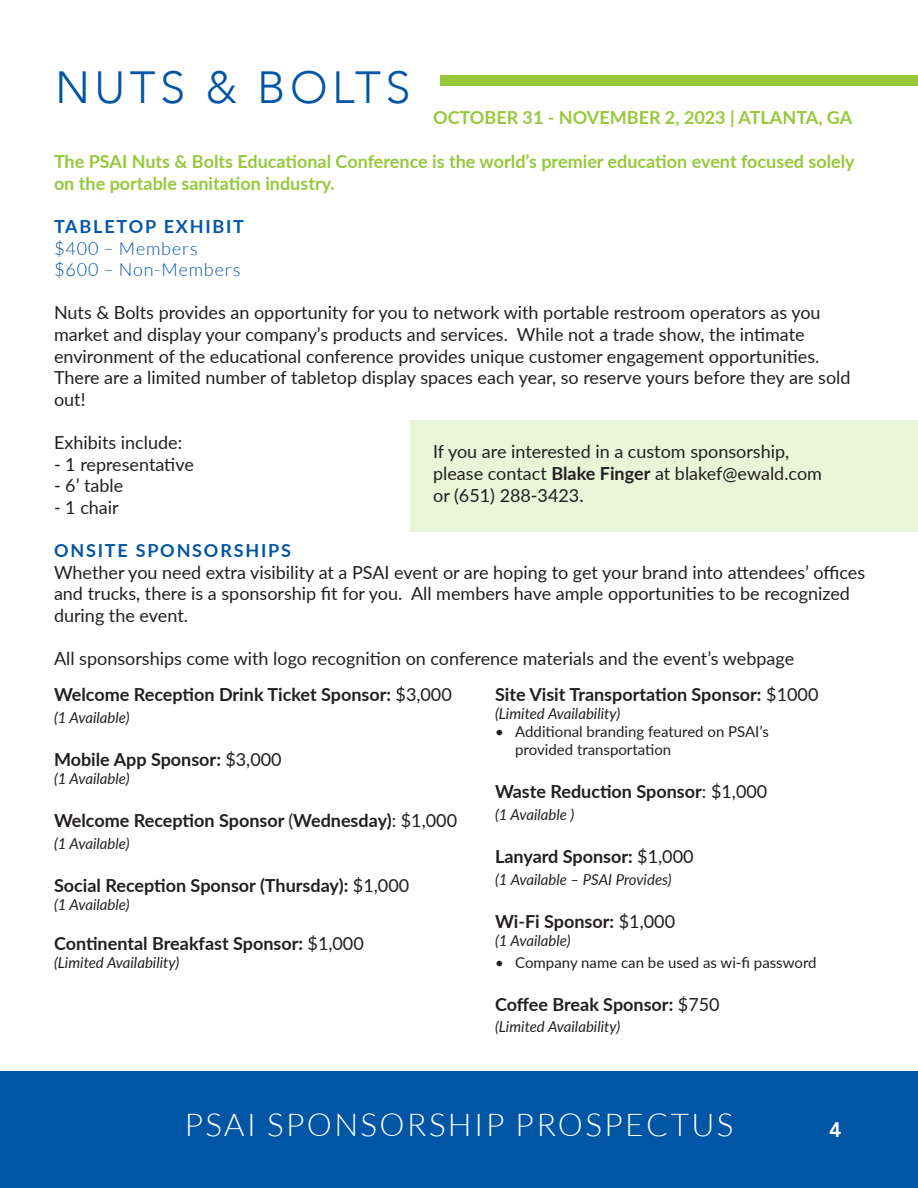
<style>
.page{position:relative;width:918px;height:1188px;background:#fff}
.page>*{position:absolute;margin:0;border:0;box-sizing:border-box;transform-origin:0 0}
.t1{font:300 45px "Avenir";letter-spacing:.1em;color:#0155a5}
.t2{font:300 31.5px "Lato";letter-spacing:.075em;color:#fff}
.t3{font:800 21px "Avenir";color:#fff}
.t4{font:18px/21.6px "Lato";color:#231f20}
.Paragraph_Style_1{font:700 18px "Lato";color:#231f20}
.t5{font:700 18px/21.6px "Lato";color:#97c83c}
.t6{font:700 18px "Lato";letter-spacing:.1em;color:#0155a5}
.t7{font:300 18px "Lato";letter-spacing:.05em;color:#0155a5}
.Paragraph_Style_1-2{font:italic 15px "Lato";color:#231f20}
.t8{font:15px/18px "Lato";color:#231f20}
.s1{font-weight:400}
.s2{font-weight:700}
</style>
<div class="page">
<div style="left:0;top:1071px;width:918px;height:117px;background:#0155a5"></div>
<div style="left:441px;top:75px;width:477px;height:11px;background:#97c83c"></div>
<div style="left:410px;top:420px;width:508px;height:112px;background:#eaf4d8"></div>
<p class="t1" style="left:55px;top:61px;width:357px">NUTS &amp; BOLTS</p>
<h5 class="t5" style="left:433px;top:105px;width:421px">OCTOBER 31 - NOVEMBER 2, 2023 | ATLANTA, GA</h5>
<h5 class="t5" style="left:54px;top:150px;width:802px">The PSAI Nuts &amp; Bolts Educational Conference is the world’s premier education event focused solely on the portable sanitation industry.</h5>
<h3 class="t6" style="left:54px;top:213px;width:192px">TABLETOP EXHIBIT</h3>
<h4 class="t7" style="left:54px;top:239px;width:145px">$400 – Members</h4>
<h4 class="t7" style="left:54px;top:260px;width:188px">$600 – Non-Members</h4>
<p class="t4" style="left:54px;top:301px;width:798px">Nuts &amp; Bolts provides an opportunity for you to network with portable restroom operators as you market and display your company’s products and services. While not a trade show, the intimate environment of the educational conference provides unique customer engagement opportunities.<br>There are a limited number of tabletop display spaces each year, so reserve yours before they are sold out!</p>
<p class="t4" style="left:54px;top:431px;width:130px">Exhibits include:</p>
<p class="t4" style="left:54px;top:453px;width:141px">- 1 representative</p>
<p class="t4" style="left:54px;top:474px;width:71px">- 6’ table</p>
<p class="t4" style="left:54px;top:496px;width:66px">- 1 chair</p>
<h3 class="t6" style="left:54px;top:537px;width:238px">ONSITE SPONSORSHIPS</h3>
<p class="t4" style="left:54px;top:561px;width:813px">Whether you need extra visibility at a PSAI event or are hoping to get your brand into attendees’ offices and trucks, there is a sponsorship fit for you. All members have ample opportunities to be recognized during the event.</p>
<p class="t4" style="left:54px;top:647px;width:742px">All sponsorships come with logo recognition on conference materials and the event’s webpage</p>
<p class="Paragraph_Style_1" style="left:54px;top:681px;width:399px">Welcome Reception Drink Ticket Sponsor: <span class="s1">$3,000</span></p>
<p class="Paragraph_Style_1-2" style="left:54px;top:707px;width:77px">(1 Available)</p>
<p class="Paragraph_Style_1" style="left:54px;top:746px;width:229px">Mobile App Sponsor: <span class="s1">$3,000</span></p>
<p class="Paragraph_Style_1-2" style="left:54px;top:768px;width:77px">(1 Available)</p>
<p class="Paragraph_Style_1" style="left:54px;top:807px;width:405px">Welcome Reception Sponsor <span class="s1">(</span>Wednesday)<span class="s1">: $1,000</span></p>
<p class="Paragraph_Style_1-2" style="left:54px;top:833px;width:77px">(1 Available)</p>
<p class="Paragraph_Style_1" style="left:54px;top:872px;width:357px">Social Reception Sponsor (Thursday): <span class="s1">$1,000</span></p>
<p class="Paragraph_Style_1-2" style="left:54px;top:894px;width:77px">(1 Available)</p>
<p class="Paragraph_Style_1" style="left:54px;top:930px;width:311px">Continental Breakfast Sponsor: <span class="s1">$1,000</span></p>
<p class="Paragraph_Style_1-2" style="left:54px;top:951px;width:127px">(Limited Availability)</p>
<p class="t4" style="left:433px;top:440px;width:358px">If you are interested in a custom sponsorship,</p>
<p class="t4" style="left:433px;top:462px;width:390px">please contact <span class="s2">Blake Finger</span> at blakef@ewald.com</p>
<p class="t4" style="left:433px;top:484px;width:152px">or (651) 288-3423.</p>
<p class="Paragraph_Style_1" style="left:495px;top:681px;width:325px">Site Visit Transportation Sponsor: <span class="s1">$1000</span></p>
<p class="Paragraph_Style_1-2" style="left:495px;top:703px;width:127px">(Limited Availability)</p>
<p class="t8" style="left:515px;top:722px;width:255px;text-indent:-20px">• Additional branding featured on PSAI’s provided transportation</p>
<p class="Paragraph_Style_1" style="left:495px;top:779px;width:274px">Waste Reduction Sponsor<span class="s1">: $1,000</span></p>
<p class="Paragraph_Style_1-2" style="left:495px;top:804px;width:81px">(1 Available )</p>
<p class="Paragraph_Style_1" style="left:495px;top:843px;width:200px">Lanyard Sponsor: <span class="s1">$1,000</span></p>
<p class="Paragraph_Style_1-2" style="left:495px;top:869px;width:178px">(1 Available – PSAI Provides)</p>
<p class="Paragraph_Style_1" style="left:495px;top:908px;width:182px">Wi-Fi Sponsor: <span class="s1">$1,000</span></p>
<p class="Paragraph_Style_1-2" style="left:495px;top:930px;width:77px">(1 Available)</p>
<p class="t8" style="left:495px;top:952px;width:323px">• Company name can be used as wi-fi password</p>
<p class="Paragraph_Style_1" style="left:495px;top:991px;width:226px">Coffee Break Sponsor: <span class="s1">$750</span></p>
<p class="Paragraph_Style_1-2" style="left:495px;top:1016px;width:127px">(Limited Availability)</p>
<h2 class="t2" style="left:184px;top:1107px;width:551px">PSAI SPONSORSHIP PROSPECTUS</h2>
<p class="t3" style="left:829px;top:1114px;width:14px">4</p>
</div>
